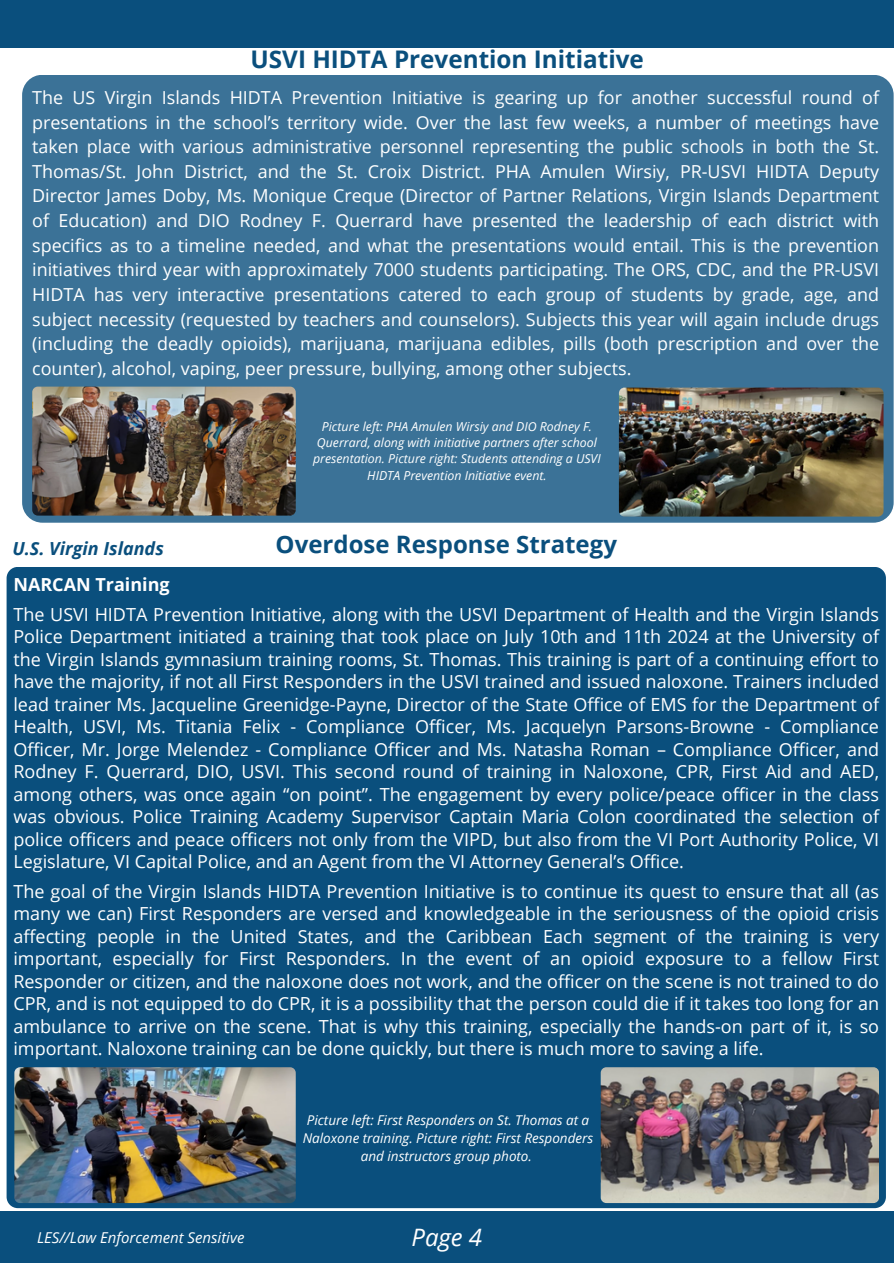
<style>
.page{position:relative;width:894px;height:1264px;background:#fff}
.page>*{position:absolute;margin:0;border:0;box-sizing:border-box;transform-origin:0 0}
.t1{font:700 24.3px "Open Sans";color:#0a4f7d}
.t2{font:700 24px "Open Sans";color:#0a4f7d}
.t3{font:italic 24px "Open Sans";color:#fff}
.t4{font:18px/22.5px "Open Sans";color:#fff;text-align:justify}
.t5{font:italic 700 18px "Open Sans";color:#0a4f7d}
.t6{font:700 18px "Open Sans";color:#fff}
.t7{font:17.85px/24.6px "Open Sans";color:#fff;text-align:justify}
.t8{font:italic 15px "Open Sans";color:#fff}
.t9{font:italic 13.5px/18px "Open Sans";color:#fff;text-align:center}
.t10{font:italic 12.3px/16.5px "Open Sans";color:#fff;text-align:center}
</style>
<div class="page">
<div style="left:0;top:1211px;width:893px;height:52px;background:#0a4f7d"></div>
<div style="left:0;top:0;width:893px;height:47px;background:#0a4f7d"></div>
<div style="left:7px;top:567px;width:878px;height:641px;background:#0a4f7d;border-radius:11px"></div>
<img style="left:600px;top:1067px;width:278px;height:135px;border-radius:6px">
<img style="left:14px;top:1067px;width:281px;height:135px;border-radius:6px">
<div style="left:22px;top:75px;width:871px;height:447px;background:#3b7297;border-radius:20px"></div>
<img style="left:32px;top:386px;width:263px;height:129px;border-radius:6px">
<img style="left:618px;top:387px;width:265px;height:129px;border-radius:6px">
<h5 class="t1" style="left:250px;top:42px;width:394px">USVI HIDTA Prevention Initiative</h5>
<p class="t7" style="left:32px;top:85px;width:848px">The US Virgin Islands HIDTA Prevention Initiative is gearing up for another successful round of presentations in the school’s territory wide. Over the last few weeks, a number of meetings have taken place with various administrative personnel representing the public schools in both the St.<br>Thomas/St. John District, and the St. Croix District. PHA Amulen Wirsiy, PR-USVI HIDTA Deputy Director James Doby, Ms. Monique Creque (Director of Partner Relations, Virgin Islands Department of Education) and DIO Rodney F. Querrard have presented the leadership of each district with specifics as to a timeline needed, and what the presentations would entail. This is the prevention initiatives third year with approximately 7000 students participating. The ORS, CDC, and the PR-USVI HIDTA has very interactive presentations catered to each group of students by grade, age, and subject necessity (requested by teachers and counselors). Subjects this year will again include drugs (including the deadly opioids), marijuana, marijuana edibles, pills (both prescription and over the counter), alcohol, vaping, peer pressure, bullying, among other subjects.</p>
<h5 class="t10" style="left:313px;top:417px;width:289px">Picture left: PHA Amulen Wirsiy and DIO Rodney F.<br>Querrard, along with initiative partners after school presentation. Picture right: Students attending a USVI HIDTA Prevention Initiative event.</h5>
<p class="t2" style="left:275px;top:527px;width:343px">Overdose Response Strategy</p>
<h1 class="t5" style="left:12px;top:536px;width:153px">U.S. Virgin Islands</h1>
<h3 class="t6" style="left:13px;top:572px;width:158px">NARCAN Training</h3>
<h4 class="t4" style="left:13px;top:602px;width:867px">The USVI HIDTA Prevention Initiative, along with the USVI Department of Health and the Virgin Islands Police Department initiated a training that took place on July 10th and 11th 2024 at the University of the Virgin Islands gymnasium training rooms, St. Thomas. This training is part of a continuing effort to have the majority, if not all First Responders in the USVI trained and issued naloxone. Trainers included lead trainer Ms. Jacqueline Greenidge-Payne, Director of the State Office of EMS for the Department of Health, USVI, Ms. Titania Felix - Compliance Officer, Ms. Jacquelyn Parsons-Browne - Compliance Officer, Mr. Jorge Melendez - Compliance Officer and Ms. Natasha Roman – Compliance Officer, and Rodney F. Querrard, DIO, USVI. This second round of training in Naloxone, CPR, First Aid and AED, among others, was once again “on point”. The engagement by every police/peace officer in the class was obvious. Police Training Academy Supervisor Captain Maria Colon coordinated the selection of police officers and peace officers not only from the VIPD, but also from the VI Port Authority Police, VI Legislature, VI Capital Police, and an Agent from the VI Attorney General’s Office.</h4>
<h4 class="t4" style="left:13px;top:879px;width:867px">The goal of the Virgin Islands HIDTA Prevention Initiative is to continue its quest to ensure that all (as many we can) First Responders are versed and knowledgeable in the seriousness of the opioid crisis affecting people in the United States, and the Caribbean Each segment of the training is very important, especially for First Responders. In the event of an opioid exposure to a fellow First Responder or citizen, and the naloxone does not work, and the officer on the scene is not trained to do CPR, and is not equipped to do CPR, it is a possibility that the person could die if it takes too long for an ambulance to arrive on the scene. That is why this training, especially the hands-on part of it, is so important. Naloxone training can be done quickly, but there is much more to saving a life.</h4>
<h2 class="t9" style="left:303px;top:1110px;width:292px">Picture left: First Responders on St. Thomas at a<br>Naloxone training. Picture right: First Responders and instructors group photo.</h2>
<h3 class="t8" style="left:37px;top:1226px;width:209px">LES//Law Enforcement Sensitive</h3>
<p class="t3" style="left:411px;top:1220px;width:72px">Page 4</p>
</div>
